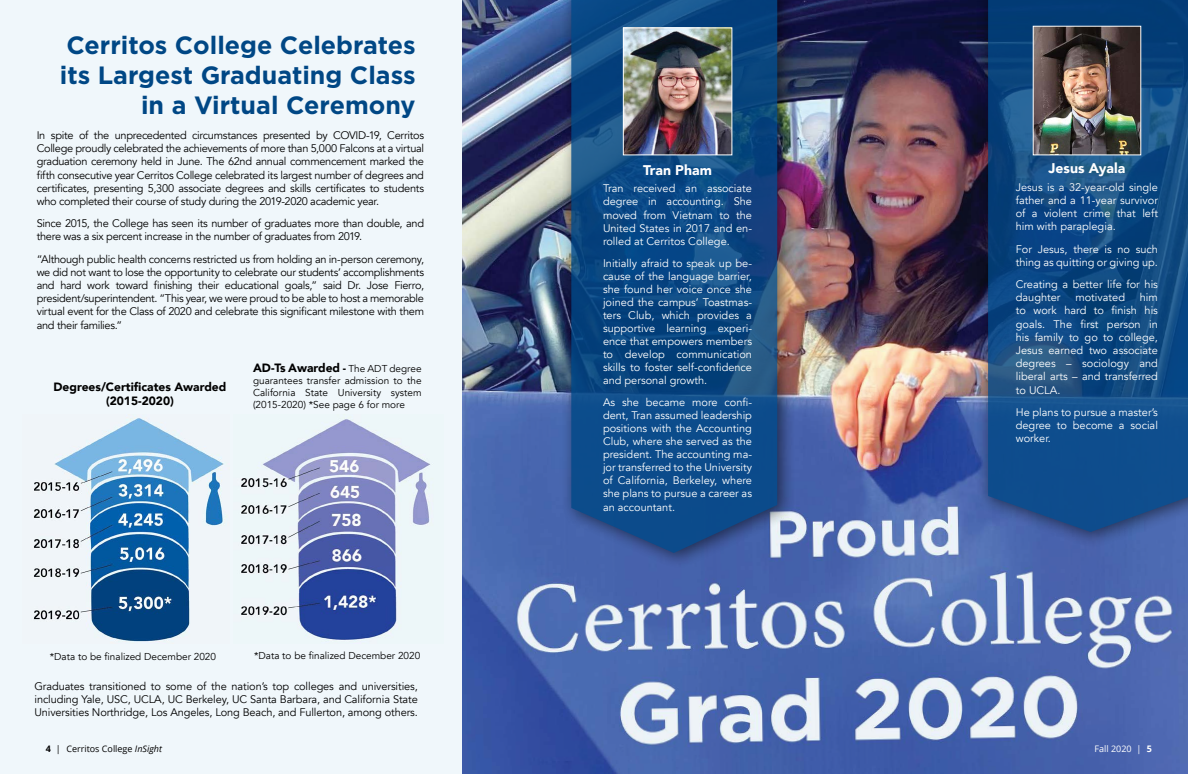
<style>
.page{position:relative;width:1188px;height:774px;background:#fff}
.page>*{position:absolute;margin:0;border:0;box-sizing:border-box;transform-origin:0 0}
._2_col_body{font:700 25px/30px "Gotham";color:#004785;text-align:right}
.paragraph{font:900 14px "Avenir";color:#fff}
._2_col_body-2{font:900 12px/14px "Avenir";color:#000;text-align:center}
.paragraph-2{font:11px/13.2px "Avenir";letter-spacing:-.03em;color:#000;text-align:justify}
.paragraph-3{font:11px/13.2px "Avenir";color:#fff;text-align:justify}
._2_col_body-3{font:10px/12px "Avenir";color:#000;text-align:justify}
.t1{font:9px "Open Sans";color:#000}
.t2{font:9px "Open Sans";color:#fff}
.s1{font-size:11px}
.s2{font-weight:400;font-size:10px}
.s3{font-weight:700}
.s4{font-style:italic}
</style>
<div class="page">
<div style="left:0;top:0;width:463px;height:774px;background:#f0f7fb"></div>
<img style="left:463px;top:0;width:725px;height:774px">
<div style="left:561px;top:0;width:236px;height:570px;background:#000;opacity:.65"></div>
<svg style="left:571px;top:0;width:206px;height:553px;background:#0f4a85"></svg>
<div style="left:976px;top:0;width:212px;height:549px;background:#000;opacity:.64"></div>
<svg style="left:988px;top:0;width:200px;height:532px;background:#134c86"></svg>
<img style="left:625px;top:30px;width:105px;height:123px">
<div style="left:623px;top:28px;width:109px;height:127px;border:1px solid #fff"></div>
<img style="left:1035px;top:28px;width:104px;height:125px">
<div style="left:1033px;top:26px;width:108px;height:129px;border:1px solid #fff"></div>
<img style="left:33px;top:417px;width:194px;height:225px">
<img style="left:241px;top:419px;width:190px;height:221px">
<p class="_2_col_body" style="left:60px;top:30px;width:357px">Cerritos College Celebrates its Largest Graduating Class in a Virtual Ceremony</p>
<p class="paragraph-2" style="left:37px;top:129px;width:389px">In spite of the unprecedented circumstances presented by COVID-19, Cerritos College proudly celebrated the achievements of more than 5,000 Falcons at a virtual graduation ceremony held in June. The 62nd annual commencement marked the fifth consecutive year Cerritos College celebrated its largest number of degrees and certificates, presenting 5,300 associate degrees and skills certificates to students who completed their course of study during the 2019-2020 academic year.</p>
<p class="paragraph-2" style="left:37px;top:217px;width:389px">Since 2015, the College has seen its number of graduates more than double, and there was a six percent increase in the number of graduates from 2019.</p>
<p class="paragraph-2" style="left:37px;top:252px;width:389px">“Although public health concerns restricted us from holding an in-person ceremony, we did not want to lose the opportunity to celebrate our students’ accomplishments and hard work toward finishing their educational goals,” said Dr. Jose Fierro, president/superintendent. “This year, we were proud to be able to host a memorable virtual event for the Class of 2020 and celebrate this significant milestone with them and their families.”</p>
<p class="_2_col_body-2" style="left:54px;top:379px;width:174px">Degrees/Certificates Awarded (2015-2020)</p>
<p class="_2_col_body-2" style="left:253px;top:361px;width:170px">AD-Ts Awarded <span class="s1">-</span> <span class="s2">The ADT degree</span></p>
<p class="_2_col_body-3" style="left:253px;top:375px;width:170px">guarantees transfer admission to the California State University system (2015-2020) *See page 6 for more</p>
<p class="_2_col_body-3" style="left:50px;top:651px;width:168px">*Data to be finalized December 2020</p>
<p class="_2_col_body-3" style="left:254px;top:650px;width:168px">*Data to be finalized December 2020</p>
<p class="paragraph-2" style="left:34px;top:680px;width:385px">Graduates transitioned to some of the nation’s top colleges and universities, including Yale, USC, UCLA, UC Berkeley, UC Santa Barbara, and California State Universities Northridge, Los Angeles, Long Beach, and Fullerton, among others.</p>
<p class="paragraph" style="left:643px;top:158px;width:70px">Tran Pham</p>
<p class="paragraph-3" style="left:603px;top:182px;width:151px">Tran received an associate degree in accounting. She moved from Vietnam to the United States in 2017 and en&shy;rolled at Cerritos College.</p>
<p class="paragraph-3" style="left:603px;top:257px;width:151px">Initially afraid to speak up be&shy;cause of the language barrier, she found her voice once she joined the campus’ Toastmas&shy;ters Club, which provides a supportive learning experi&shy;ence that empowers members to develop communication skills to foster self-confidence and personal growth.</p>
<p class="paragraph-3" style="left:603px;top:396px;width:151px">As she became more confi&shy;dent, Tran assumed leadership positions with the Accounting Club, where she served as the president. The accounting ma&shy;jor transferred to the University of California, Berkeley, where she plans to pursue a career as</p>
<p class="paragraph-3" style="left:603px;top:501px;width:74px">an accountant.</p>
<p class="paragraph" style="left:1049px;top:156px;width:78px">Jesus Ayala</p>
<p class="paragraph-3" style="left:1016px;top:181px;width:144px">Jesus is a 32-year-old single father and a 11-year survivor of a violent crime that left him with paraplegia.</p>
<p class="paragraph-3" style="left:1016px;top:243px;width:144px">For Jesus, there is no such thing as quitting or giving up.</p>
<p class="paragraph-3" style="left:1016px;top:278px;width:144px">Creating a better life for his daughter</p>
<p class="paragraph-3" style="left:1016px;top:291px;width:144px;text-indent:124px">him to work hard to finish his goals. The first person in his family to go to college, Jesus earned two associate degrees – sociology and liberal arts – and transferred to UCLA.</p>
<p class="paragraph-3" style="left:1016px;top:406px;width:144px">He plans to pursue a master’s degree to become a social worker.</p>
<p class="paragraph-3" style="left:1075px;top:291px;width:51px">motivated</p>
<p class="t1" style="left:46px;top:743px;width:118px"><span class="s3">4</span> | Cerritos College <span class="s4">InSight</span></p>
<p class="t2" style="left:1095px;top:743px;width:59px">Fall 2020 | <span class="s3">5</span></p>
</div>
